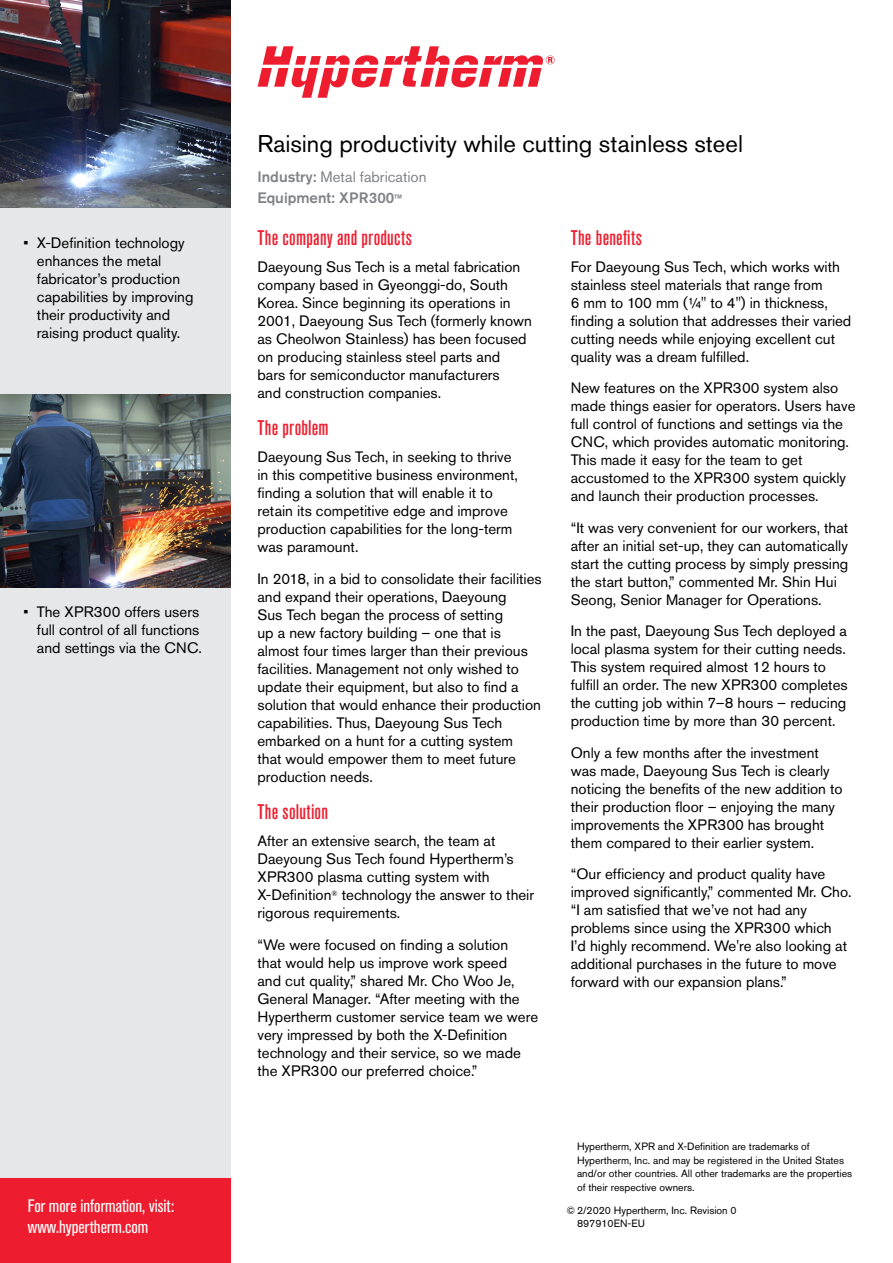
<style>
.page{position:relative;width:893px;height:1263px;background:#fff}
.page>*{position:absolute;margin:0;border:0;box-sizing:border-box;transform-origin:0 0}
.t1{font:24px "Akzidenz Grotesk Pro";color:#000}
.t2{font:500 condensed 21px "Akzidenz Grotesk Pro";letter-spacing:.01em;color:#ed1c2e}
.t3{font:condensed 18px/21px "Akzidenz Grotesk Pro";color:#fff}
.t4{font:15px/18px "Akzidenz Grotesk Pro";color:#000}
.t5{font:500 15px/21px "Akzidenz Grotesk Pro";color:#808285}
.t6{font:10.5px/13.5px "Akzidenz Grotesk Pro";color:#000}
.s1{font-weight:400}
.s2{font-size:12px}
</style>
<div class="page">
<div style="left:0;top:0;width:230px;height:1263px;background:#e6e7e8"></div>
<img style="left:0;top:0;width:230px;height:207px">
<img style="left:0;top:394px;width:230px;height:194px">
<div style="left:0;top:1179px;width:230px;height:84px;background:#ed1c2e"></div>
<svg style="left:258px;top:46px;width:297px;height:52px"></svg>
<p class="t4" style="left:37px;top:233px;width:158px;text-indent:-14px">• X-Definition technology enhances the metal fabricator’s production capabilities by improving their productivity and raising product quality.</p>
<p class="t4" style="left:37px;top:603px;width:167px;text-indent:-14px">• The XPR300 offers users full control of all functions and settings via the CNC.</p>
<p class="t3" style="left:28px;top:1195px;width:148px">For more information, visit: www.hypertherm.com</p>
<h1 class="t1" style="left:257px;top:128px;width:487px">Raising productivity while cutting stainless steel</h1>
<p class="t5" style="left:257px;top:166px;width:171px">Industry: <span class="s1">Metal fabrication<br></span>Equipment: XPR300<span class="s2">™</span></p>
<h2 class="t2" style="left:257px;top:224px;width:156px">The company and products</h2>
<p class="t4" style="left:257px;top:257px;width:276px">Daeyoung Sus Tech is a metal fabrication company based in Gyeonggi-do, South Korea. Since beginning its operations in 2001, Daeyoung Sus Tech (formerly known as Cheolwon Stainless) has been focused on producing stainless steel parts and bars for semiconductor manufacturers<br>and construction companies.</p>
<h2 class="t2" style="left:257px;top:414px;width:73px">The problem</h2>
<p class="t4" style="left:257px;top:448px;width:262px">Daeyoung Sus Tech, in seeking to thrive in this competitive business environment, finding a solution that will enable it to retain its competitive edge and improve production capabilities for the long-term was paramount.</p>
<p class="t4" style="left:257px;top:569px;width:286px">In 2018, in a bid to consolidate their facilities and expand their operations, Daeyoung<br>Sus Tech began the process of setting<br>up a new factory building – one that is almost four times larger than their previous facilities. Management not only wished to update their equipment, but also to find a solution that would enhance their production capabilities. Thus, Daeyoung Sus Tech embarked on a hunt for a cutting system<br>that would empower them to meet future production needs.</p>
<h2 class="t2" style="left:257px;top:798px;width:72px">The solution</h2>
<p class="t4" style="left:257px;top:832px;width:278px">After an extensive search, the team at Daeyoung Sus Tech found Hypertherm’s XPR300 plasma cutting system with X-Definition<sup>®</sup> technology the answer to their rigorous requirements.</p>
<p class="t4" style="left:257px;top:935px;width:282px">“We were focused on finding a solution<br>that would help us improve work speed<br>and cut quality,” shared Mr. Cho Woo Je, General Manager. “After meeting with the Hypertherm customer service team we were very impressed by both the X-Definition technology and their service, so we made the XPR300 our preferred choice.”</p>
<h2 class="t2" style="left:571px;top:224px;width:73px">The benefits</h2>
<p class="t4" style="left:571px;top:257px;width:282px">For Daeyoung Sus Tech, which works with stainless steel materials that range from<br>6 mm to 100 mm (¼" to 4") in thickness, finding a solution that addresses their varied cutting needs while enjoying excellent cut quality was a dream fulfilled.</p>
<p class="t4" style="left:571px;top:379px;width:286px">New features on the XPR300 system also made things easier for operators. Users have full control of functions and settings via the CNC, which provides automatic monitoring.<br>This made it easy for the team to get accustomed to the XPR300 system quickly and launch their production processes.</p>
<p class="t4" style="left:571px;top:518px;width:279px">“It was very convenient for our workers, that after an initial set-up, they can automatically start the cutting process by simply pressing the start button,” commented Mr. Shin Hui Seong, Senior Manager for Operations.</p>
<p class="t4" style="left:571px;top:622px;width:278px">In the past, Daeyoung Sus Tech deployed a local plasma system for their cutting needs.<br>This system required almost 12 hours to fulfill an order. The new XPR300 completes the cutting job within 7–8 hours – reducing production time by more than 30 percent.</p>
<p class="t4" style="left:571px;top:743px;width:273px">Only a few months after the investment was made, Daeyoung Sus Tech is clearly noticing the benefits of the new addition to their production floor – enjoying the many improvements the XPR300 has brought them compared to their earlier system.</p>
<p class="t4" style="left:571px;top:865px;width:282px">“Our efficiency and product quality have improved significantly,” commented Mr. Cho. “I am satisfied that we’ve not had any problems since using the XPR300 which<br>I’d highly recommend. We're also looking at additional purchases in the future to move forward with our expansion plans.”</p>
<p class="t6" style="left:577px;top:1140px;width:277px">Hypertherm, XPR and X-Definition are trademarks of Hypertherm, Inc. and may be registered in the United States and/or other countries. All other trademarks are the properties of their respective owners.</p>
<p class="t6" style="left:577px;top:1203px;width:161px;text-indent:-10px">© 2/2020 Hypertherm, Inc. Revision 0<br>897910EN-EU</p>
</div>
